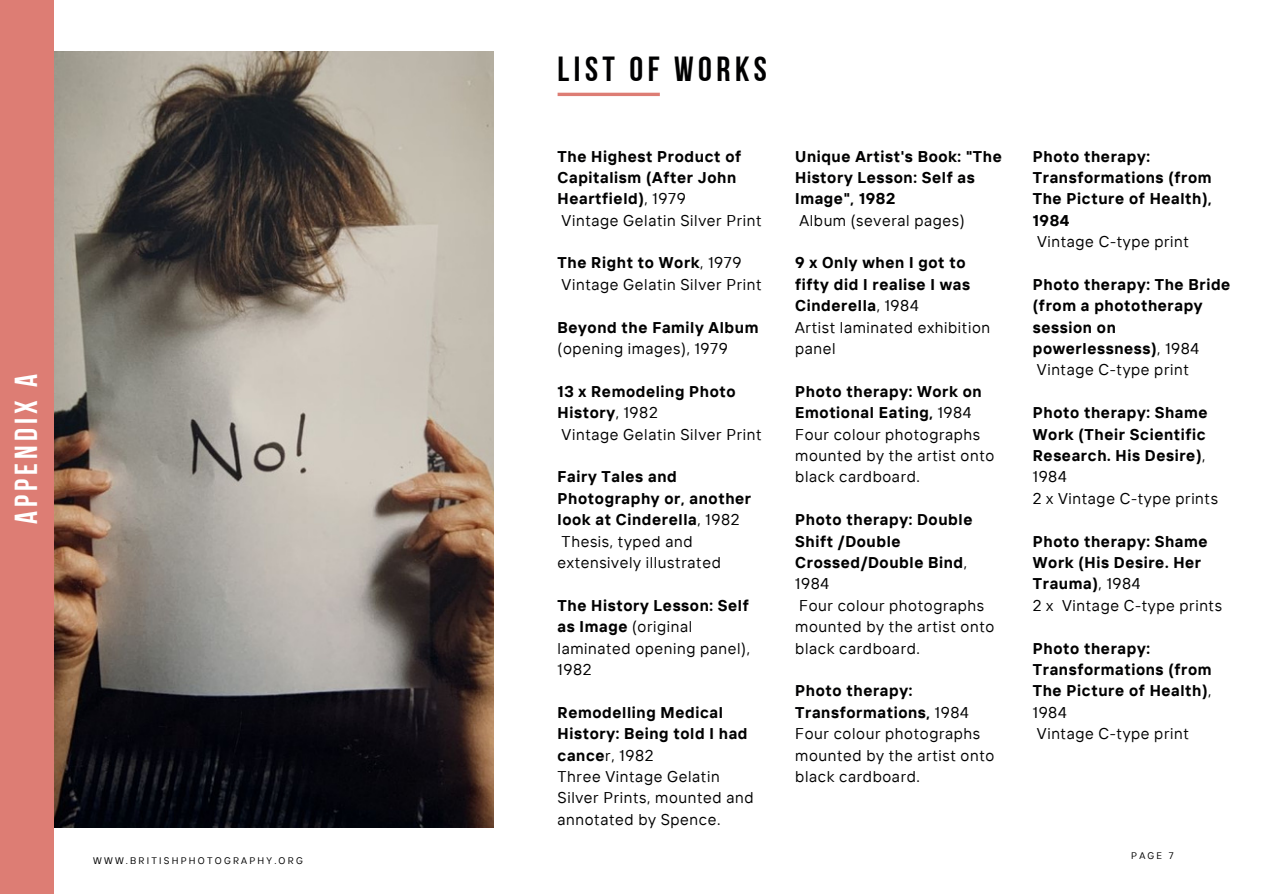
<style>
.page{position:relative;width:1263px;height:894px;background:#fff}
.page>*{position:absolute;margin:0;border:0;box-sizing:border-box;transform-origin:0 0}
.t1{font:34.8px "Bebas Neue Cyrillic";letter-spacing:.13em;color:#000001}
.t2{font:31.8px "Bebas Neue Cyrillic";letter-spacing:.13em;color:#fff}
.t3{font:700 15.6px/21.3px "TT Interphases";letter-spacing:.04em;color:#000001}
.t4{font:15.6px/21.3px "TT Interphases";letter-spacing:.04em;color:#000001}
.t5{font:9.6px "TT Interphases";letter-spacing:.23em;color:#000001}
.s1{font-weight:400}
.s2{font-weight:700}
</style>
<div class="page">
<hr style="left:558px;top:93px;width:102px;height:3px;background:#dd7d74">
<div style="left:0;top:0;width:54px;height:893px;background:#dd7d74"></div>
<img style="left:54px;top:52px;width:439px;height:775px">
<h2 class="t2" style="left:13px;top:524px;width:151px;rotate:-90deg">APPENDIX A</h2>
<p class="t5" style="left:93px;top:854px;width:211px">WWW.BRITISHPHOTOGRAPHY.ORG</p>
<h1 class="t1" style="left:558px;top:55px;width:211px">LIST OF WORKS</h1>
<p class="t3" style="left:558px;top:145px;width:205px">The Highest Product of<br>Capitalism (After John<br>Heartfield)<span class="s1">, 1979<br>Vintage Gelatin Silver Print</span></p>
<p class="t4" style="left:558px;top:252px;width:205px"><span class="s2">The Right to Work</span>, 1979<br>Vintage Gelatin Silver Print</p>
<p class="t3" style="left:558px;top:316px;width:202px">Beyond the Family Album</p>
<p class="t4" style="left:558px;top:337px;width:172px">(opening images), 1979</p>
<p class="t4" style="left:558px;top:380px;width:205px"><span class="s2">13 x Remodeling Photo<br>History</span>, 1982<br>Vintage Gelatin Silver Print</p>
<p class="t3" style="left:558px;top:466px;width:195px">Fairy Tales and<br>Photography or, another look at Cinderella<span class="s1">, 1982<br>Thesis, typed and extensively illustrated</span></p>
<p class="t4" style="left:558px;top:594px;width:194px"><span class="s2">The History Lesson: Self as Image</span> (original laminated opening panel),<br>1982</p>
<p class="t4" style="left:558px;top:701px;width:197px"><span class="s2">Remodelling Medical<br>History: Being told I had cance</span>r, 1982<br>Three Vintage Gelatin<br>Silver Prints, mounted and annotated by Spence.</p>
<p class="t3" style="left:795px;top:145px;width:208px">Unique Artist's Book: "The<br>History Lesson: Self as<br>Image", 1982</p>
<p class="t4" style="left:799px;top:209px;width:167px">Album (several pages)</p>
<p class="t3" style="left:795px;top:252px;width:196px">9 x Only when I got to fifty did I realise I was<br>Cinderella<span class="s1">, 1984<br>Artist laminated exhibition panel</span></p>
<p class="t4" style="left:795px;top:380px;width:201px"><span class="s2">Photo therapy: Work on<br>Emotional Eating,</span> 1984<br>Four colour photographs mounted by the artist onto black cardboard.</p>
<p class="t4" style="left:795px;top:508px;width:201px"><span class="s2">Photo therapy: Double<br>Shift /Double<br>Crossed/Double Bind</span>,<br>1984<br>Four colour photographs mounted by the artist onto black cardboard.</p>
<p class="t4" style="left:795px;top:679px;width:201px"><span class="s2">Photo therapy:<br>Transformations,</span> 1984<br>Four colour photographs mounted by the artist onto black cardboard.</p>
<p class="t3" style="left:1033px;top:145px;width:181px">Photo therapy:<br>Transformations (from<br>The Picture of Health),<br>1984</p>
<p class="t4" style="left:1037px;top:230px;width:153px">Vintage C-type print</p>
<p class="t3" style="left:1033px;top:273px;width:199px">Photo therapy: The Bride (from a phototherapy session on powerlessness)<span class="s1">, 1984<br>Vintage C-type print</span></p>
<p class="t3" style="left:1033px;top:401px;width:187px">Photo therapy: Shame<br>Work (Their Scientific<br>Research. His Desire)<span class="s1">,<br>1984<br>2 x Vintage C-type prints</span></p>
<p class="t3" style="left:1033px;top:530px;width:191px">Photo therapy: Shame<br>Work (His Desire. Her<br>Trauma)<span class="s1">, 1984<br>2 x Vintage C-type prints</span></p>
<p class="t3" style="left:1033px;top:637px;width:180px">Photo therapy:<br>Transformations (from<br>The Picture of Health)<span class="s1">,<br>1984<br>Vintage C-type print</span></p>
<p class="t5" style="left:1131px;top:848px;width:44px">PAGE 7</p>
</div>
